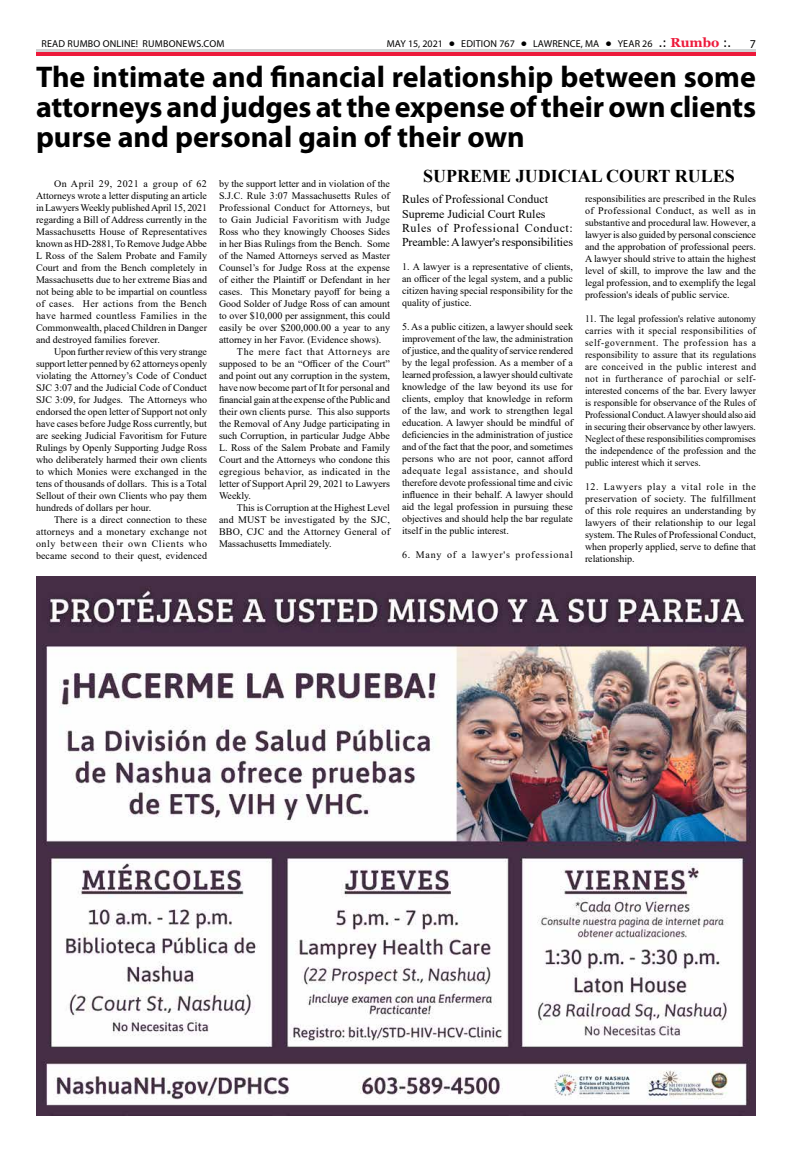
<style>
.page{position:relative;width:792px;height:1152px;background:#fff}
.page>*{position:absolute;margin:0;border:0;box-sizing:border-box;transform-origin:0 0}
.t1{font:700 30px/30px "Myriad Pro";color:#000;text-align:justify}
.t2{font:700 18px "Times New Roman";color:#000}
.t3{font:12px/14.4px "Times New Roman";color:#000}
.t4{font:12px "Myriad Pro";color:#000}
.t5{font:10px/12px "Times New Roman";color:#000;text-align:justify}
.t6{font:10px/12px "Times New Roman";color:#000;text-align:justify;scale:.95 1}
.t7{font:10px "Times New Roman";letter-spacing:.02em;color:#000}
.t8{font:10px "Myriad Pro";letter-spacing:.02em;color:#000}
.t9{font:10px "Times New Roman";letter-spacing:.03em;color:#000}
.t10{font:10px "Times New Roman";letter-spacing:.025em;color:#000}
.t11{font:10px "Times New Roman";letter-spacing:.075em;color:#000}
.t12{font:10px "Times New Roman";letter-spacing:.055em;color:#000}
.s1{font-family:"Tahoma";font-weight:700;color:#fff}
.s2{font-family:"Tahoma";font-size:12px}
.s3{font-family:"Georgia";font-weight:700;font-size:13px;color:#ed1a3b}
</style>
<div class="page">
<hr style="left:36px;top:52px;width:720px;height:4px;background:#ed1a3b">
<hr style="left:36px;top:49px;width:720px;height:3px;background:#d1d3d4">
<img style="left:36px;top:576px;width:720px;height:540px">
<p class="t8" style="left:41px;top:37px;width:185px">READ RUMBO ONLINE! RUMBONEWS.COM</p>
<p class="t8" style="left:387px;top:37px;width:346px">MAY 15, 2021 <span class="s1">•</span> EDITION 767 <span class="s1">•</span> LAWRENCE, MA <span class="s1">•</span> YEAR 26 <span class="s2">.:</span> <span class="s3">Rumbo</span> <span class="s2">:.</span></p>
<p class="t4" style="left:750px;top:37px;width:8px">7</p>
<h1 class="t1" style="left:36px;top:61px;width:722px">The intimate and financial relationship between some attorneys and judges at the expense of their own clients purse and personal gain of their own</h1>
<h2 class="t2" style="left:423px;top:163px;width:313px">SUPREME JUDICIAL COURT RULES</h2>
<p class="t5" style="left:36px;top:177px;width:173px;text-indent:18px">On April 29, 2021 a group of 62<br>Attorneys wrote a letter disputing an article in Lawyers Weekly published April 15, 2021 regarding a Bill of Address currently in the Massachusetts House of Representatives known as HD-2881, To Remove Judge Abbe L Ross of the Salem Probate and Family Court and from the Bench completely in Massachusetts due to her extreme Bias and not being able to be impartial on countless of cases. Her actions from the Bench have harmed countless Families in the Commonwealth, placed Children in Danger and destroyed families forever.</p>
<p class="t5" style="left:36px;top:345px;width:173px;text-indent:18px">Upon further review of this very strange support letter penned by 62 attorneys openly violating the Attorney’s Code of Conduct SJC 3:07 and the Judicial Code of Conduct SJC 3:09, for Judges. The Attorneys who endorsed the open letter of Support not only have cases before Judge Ross currently, but are seeking Judicial Favoritism for Future Rulings by Openly Supporting Judge Ross who deliberately harmed their own clients to which Monies were exchanged in the tens of thousands of dollars. This is a Total Sellout of their own Clients who pay them hundreds of dollars per hour.</p>
<p class="t5" style="left:36px;top:513px;width:173px;text-indent:18px">There is a direct connection to these attorneys and a monetary exchange not only between their own Clients who became second to their quest, evidenced</p>
<p class="t5" style="left:219px;top:177px;width:173px">by the support letter and in violation of the</p>
<p class="t5" style="left:219px;top:189px;width:172px">S.J.C. Rule 3:07 Massachusetts Rules of</p>
<p class="t7" style="left:219px;top:200px;width:172px">Professional Conduct for Attorneys, but</p>
<p class="t10" style="left:219px;top:212px;width:173px">to Gain Judicial Favoritism with Judge</p>
<p class="t5" style="left:219px;top:225px;width:172px">Ross who they knowingly Chooses Sides</p>
<p class="t5" style="left:219px;top:237px;width:173px">in her Bias Rulings from the Bench. Some</p>
<p class="t5" style="left:219px;top:249px;width:173px">of the Named Attorneys served as Master</p>
<p class="t5" style="left:219px;top:261px;width:173px">Counsel’s for Judge Ross at the expense</p>
<p class="t5" style="left:219px;top:273px;width:173px">of either the Plaintiff or Defendant in her</p>
<p class="t5" style="left:219px;top:285px;width:172px">cases. This Monetary payoff for being a</p>
<p class="t5" style="left:219px;top:297px;width:173px">Good Solder of Judge Ross of can amount</p>
<p class="t5" style="left:219px;top:309px;width:173px">to over $10,000 per assignment, this could</p>
<p class="t5" style="left:219px;top:321px;width:173px">easily be over $200,000.00 a year to any</p>
<p class="t5" style="left:219px;top:333px;width:164px">attorney in her Favor. (Evidence shows).</p>
<p class="t12" style="left:237px;top:344px;width:155px">The mere fact that Attorneys are</p>
<p class="t5" style="left:219px;top:357px;width:172px">supposed to be an “Officer of the Court”</p>
<p class="t5" style="left:219px;top:369px;width:173px">and point out any corruption in the system,</p>
<p class="t5" style="left:219px;top:381px;width:172px">have now become part of It for personal and</p>
<p class="t5" style="left:219px;top:393px;width:173px">financial gain at the expense of the Public and</p>
<p class="t5" style="left:219px;top:405px;width:172px">their own clients purse. This also supports</p>
<p class="t5" style="left:219px;top:417px;width:173px">the Removal of Any Judge participating in</p>
<p class="t5" style="left:219px;top:429px;width:173px">such Corruption, in particular Judge Abbe</p>
<p class="t5" style="left:219px;top:441px;width:173px">L. Ross of the Salem Probate and Family</p>
<p class="t5" style="left:219px;top:453px;width:173px">Court and the Attorneys who condone this</p>
<p class="t9" style="left:219px;top:464px;width:173px">egregious behavior, as indicated in the</p>
<p class="t5" style="left:219px;top:477px;width:173px">letter of Support April 29, 2021 to Lawyers</p>
<p class="t5" style="left:219px;top:489px;width:34px">Weekly.</p>
<p class="t5" style="left:237px;top:501px;width:154px">This is Corruption at the Highest Level</p>
<p class="t7" style="left:219px;top:512px;width:173px">and MUST be investigated by the SJC,</p>
<p class="t7" style="left:219px;top:524px;width:173px">BBO, CJC and the Attorney General of</p>
<p class="t5" style="left:219px;top:537px;width:114px">Massachusetts Immediately.</p>
<p class="t5" style="left:585px;top:192px;width:173px">responsibilities are prescribed in the Rules of Professional Conduct, as well as in substantive and procedural law. However, a lawyer is also guided by personal conscience and the approbation of professional peers.<br>A lawyer should strive to attain the highest level of skill, to improve the law and the legal profession, and to exemplify the legal profession's ideals of public service.</p>
<p class="t6" style="left:585px;top:312px;width:182px">11. The legal profession's relative autonomy carries with it special responsibilities of self-government. The profession has a responsibility to assure that its regulations are conceived in the public interest and not in furtherance of parochial or self&shy;interested concerns of the bar. Every lawyer is responsible for observance of the Rules of Professional Conduct. A lawyer should also aid in securing their observance by other lawyers.<br>Neglect of these responsibilities compromises the independence of the profession and the public interest which it serves.</p>
<p class="t5" style="left:585px;top:480px;width:173px">12. Lawyers play a vital role in the preservation of society. The fulfillment of this role requires an understanding by lawyers of their relationship to our legal system. The Rules of Professional Conduct, when properly applied, serve to define that relationship.</p>
<p class="t3" style="left:402px;top:192px;width:173px">Rules of Professional Conduct Supreme Judicial Court Rules Rules of Professional Conduct:<br>Preamble: A lawyer's responsibilities</p>
<p class="t5" style="left:402px;top:261px;width:173px">1. A lawyer is a representative of clients, an officer of the legal system, and a public citizen having special responsibility for the quality of justice.</p>
<p class="t5" style="left:402px;top:321px;width:173px">5. As a public citizen, a lawyer should seek improvement of the law, the administration of justice, and the quality of service rendered by the legal profession. As a member of a learned profession, a lawyer should cultivate knowledge of the law beyond its use for clients, employ that knowledge in reform of the law, and work to strengthen legal education. A lawyer should be mindful of deficiencies in the administration of justice and of the fact that the poor, and sometimes persons who are not poor, cannot afford adequate legal assistance, and should therefore devote professional time and civic influence in their behalf. A lawyer should aid the legal profession in pursuing these objectives and should help the bar regulate itself in the public interest.</p>
<p class="t11" style="left:402px;top:548px;width:172px">6. Many of a lawyer's professional</p>
</div>
